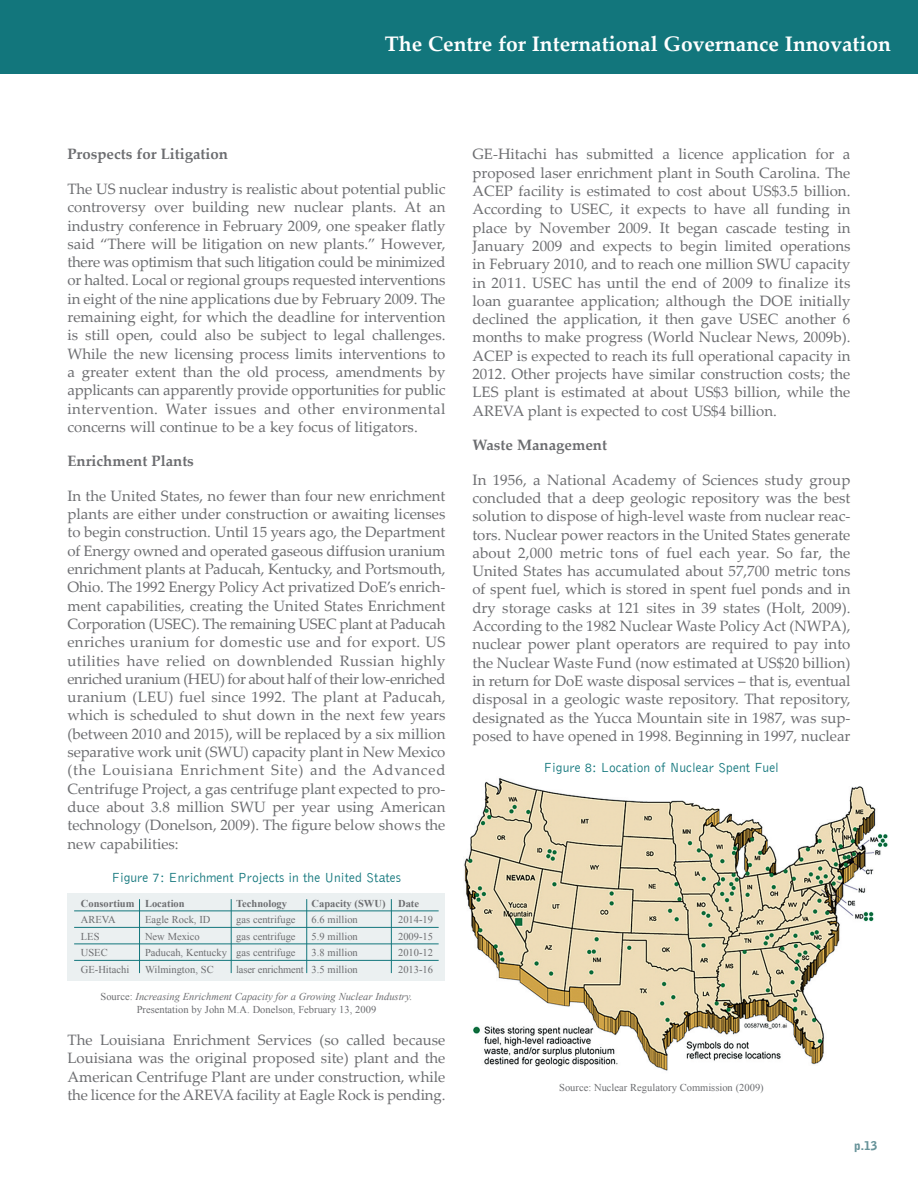
<style>
.page{position:relative;width:918px;height:1188px;background:#fff}
.page>*{position:absolute;margin:0;border:0;box-sizing:border-box;transform-origin:0 0}
.t1{font:700 21px "Palatino Linotype";color:#fff}
.t2{font:15px/18.3px "Palatino Linotype";color:#6c6d70;text-align:justify}
.t3{font:700 15px "Palatino Linotype";color:#6c6d70}
.t4{font:300 13.5px "Bell Gothic";color:#12767c}
.t5{font:900 12px "Bell Gothic";color:#679399}
.t6{font:10.5px "Times New Roman";color:#6c6d70}
.t7{font:italic 10.5px/12.6px "Times New Roman";color:#6c6d70;text-align:center}
.t8{font:700 10.5px "Times New Roman";color:#6c6d70}
.s1{font-style:normal}
</style>
<div class="page">
<div style="left:0;top:0;width:918px;height:74px;background:#12767c"></div>
<div style="left:68px;top:893px;width:378px;height:88px;background:#ebf0f1"></div>
<hr style="left:74px;top:911px;width:365px;height:1px;background:#12767c">
<hr style="left:74px;top:927px;width:365px;height:1px;background:#12767c">
<hr style="left:74px;top:944px;width:365px;height:1px;background:#12767c">
<hr style="left:74px;top:960px;width:365px;height:1px;background:#12767c">
<hr style="left:139px;top:899px;width:1px;height:74px;background:#12767c">
<hr style="left:231px;top:899px;width:1px;height:74px;background:#12767c">
<hr style="left:306px;top:899px;width:1px;height:74px;background:#12767c">
<hr style="left:391px;top:899px;width:1px;height:74px;background:#12767c">
<img style="left:464px;top:778px;width:424px;height:293px">
<h1 class="t1" style="left:385px;top:36px;width:508px">The Centre for International Governance Innovation</h1>
<p class="t3" style="left:68px;top:149px;width:162px">Prospects for litigation</p>
<p class="t2" style="left:67px;top:181px;width:380px">The US nuclear industry is realistic about potential public controversy over building new nuclear plants. At an industry conference in February 2009, one speaker flatly said “There will be litigation on new plants.” however, there was optimism that such litigation could be minimized or halted. Local or regional groups requested interventions in eight of the nine applications due by February 2009. The remaining eight, for which the deadline for intervention is still open, could also be subject to legal challenges.<br>While the new licensing process limits interventions to a greater extent than the old process, amendments by applicants can apparently provide opportunities for public intervention. Water issues and other environmental concerns will continue to be a key focus of litigators.</p>
<p class="t3" style="left:67px;top:455px;width:128px">enrichment Plants</p>
<p class="t2" style="left:67px;top:488px;width:380px">In the United States, no fewer than four new enrichment plants are either under construction or awaiting licenses to begin construction. Until 15 years ago, the Department of Energy owned and operated gaseous diffusion uranium enrichment plants at Paducah, Kentucky, and Portsmouth, Ohio. The 1992 Energy Policy Act privatized DoE’s enrich&shy;ment capabilities, creating the United States Enrichment Corporation (USEC). The remaining USEC plant at Paducah enriches uranium for domestic use and for export. US utilities have relied on downblended russian highly enriched uranium (hEU) for about half of their low-enriched uranium (LEU) fuel since 1992. The plant at Paducah, which is scheduled to shut down in the next few years (between 2010 and 2015), will be replaced by a six million separative work unit (SWU) capacity plant in New Mexico (the Louisiana Enrichment Site) and the Advanced Centrifuge Project, a gas centrifuge plant expected to pro&shy;duce about 3.8 million SWU per year using American technology (Donelson, 2009). The figure below shows the new capabilities:</p>
<p class="t4" style="left:112px;top:870px;width:291px">Figure 7: Enrichment Projects in the United States</p>
<p class="t8" style="left:81px;top:897px;width:105px">Consortium Location</p>
<p class="t8" style="left:236px;top:897px;width:52px">Technology</p>
<p class="t8" style="left:312px;top:897px;width:109px">Capacity (SWU) Date</p>
<p class="t6" style="left:81px;top:914px;width:36px">AREVA</p>
<p class="t6" style="left:145px;top:914px;width:67px">Eagle Rock, ID</p>
<p class="t6" style="left:236px;top:914px;width:61px">gas centrifuge</p>
<p class="t6" style="left:312px;top:914px;width:48px">6.6 million</p>
<p class="t6" style="left:398px;top:914px;width:36px">2014-19</p>
<p class="t6" style="left:81px;top:930px;width:20px">LES</p>
<p class="t6" style="left:145px;top:930px;width:56px">New Mexico</p>
<p class="t6" style="left:236px;top:930px;width:61px">gas centrifuge</p>
<p class="t6" style="left:312px;top:930px;width:48px">5.9 million</p>
<p class="t6" style="left:398px;top:930px;width:36px">2009-15</p>
<p class="t6" style="left:81px;top:947px;width:28px">USEC</p>
<p class="t6" style="left:145px;top:947px;width:152px">Paducah, Kentucky gas centrifuge</p>
<p class="t6" style="left:312px;top:947px;width:48px">3.8 million</p>
<p class="t6" style="left:398px;top:947px;width:36px">2010-12</p>
<p class="t6" style="left:81px;top:963px;width:50px">GE-Hitachi</p>
<p class="t6" style="left:145px;top:963px;width:70px">Wilmington, SC</p>
<p class="t6" style="left:236px;top:963px;width:123px">laser enrichment 3.5 million</p>
<p class="t6" style="left:398px;top:963px;width:36px">2013-16</p>
<p class="t7" style="left:101px;top:990px;width:313px"><span class="s1">Source:</span> Increasing Enrichment Capacity for a Growing Nuclear Industry.<br><span class="s1">Presentation by John M.A. Donelson, February 13, 2009</span></p>
<p class="t2" style="left:67px;top:1033px;width:380px">The Louisiana Enrichment Services (so called because Louisiana was the original proposed site) plant and the American Centrifuge Plant are under construction, while the licence for the ArEVAfacility at Eagle rock is pending.</p>
<p class="t2" style="left:472px;top:147px;width:380px">GE-hitachi has submitted a licence application for a proposed laser enrichment plant in South Carolina. The ACEP facility is estimated to cost about US$3.5 billion.<br>According to USEC, it expects to have all funding in place by November 2009. It began cascade testing in January 2009 and expects to begin limited operations in February 2010, and to reach one million SWU capacity in 2011. USEC has until the end of 2009 to finalize its loan guarantee application; although the DOE initially declined the application, it then gave USEC another 6 months to make progress (World Nuclear News, 2009b).<br>ACEP is expected to reach its full operational capacity in 2012. Other projects have similar construction costs; the LES plant is estimated at about US$3 billion, while the ArEVA plant is expected to cost US$4 billion.</p>
<p class="t3" style="left:472px;top:439px;width:136px">Waste Management</p>
<p class="t2" style="left:472px;top:472px;width:380px">In 1956, a National Academy of Sciences study group concluded that a deep geologic repository was the best solution to dispose of high-level waste from nuclear reac&shy;tors. Nuclear power reactors in the United States generate about 2,000 metric tons of fuel each year. So far, the United States has accumulated about 57,700 metric tons of spent fuel, which is stored in spent fuel ponds and in dry storage casks at 121 sites in 39 states (holt, 2009).<br>According to the 1982 Nuclear Waste Policy Act (NWPA), nuclear power plant operators are required to pay into the Nuclear Waste Fund (now estimated at US$20 billion) in return for DoE waste disposal services – that is, eventual disposal in a geologic waste repository. That repository, designated as the Yucca Mountain site in 1987, was sup&shy;posed to have opened in 1998. Beginning in 1997, nuclear</p>
<p class="t4" style="left:544px;top:760px;width:237px">Figure 8: Location of Nuclear Spent Fuel</p>
<p class="t6" style="left:559px;top:1082px;width:206px">Source: Nuclear Regulatory Commission (2009)</p>
<p class="t5" style="left:854px;top:1138px;width:25px">p.13</p>
</div>
